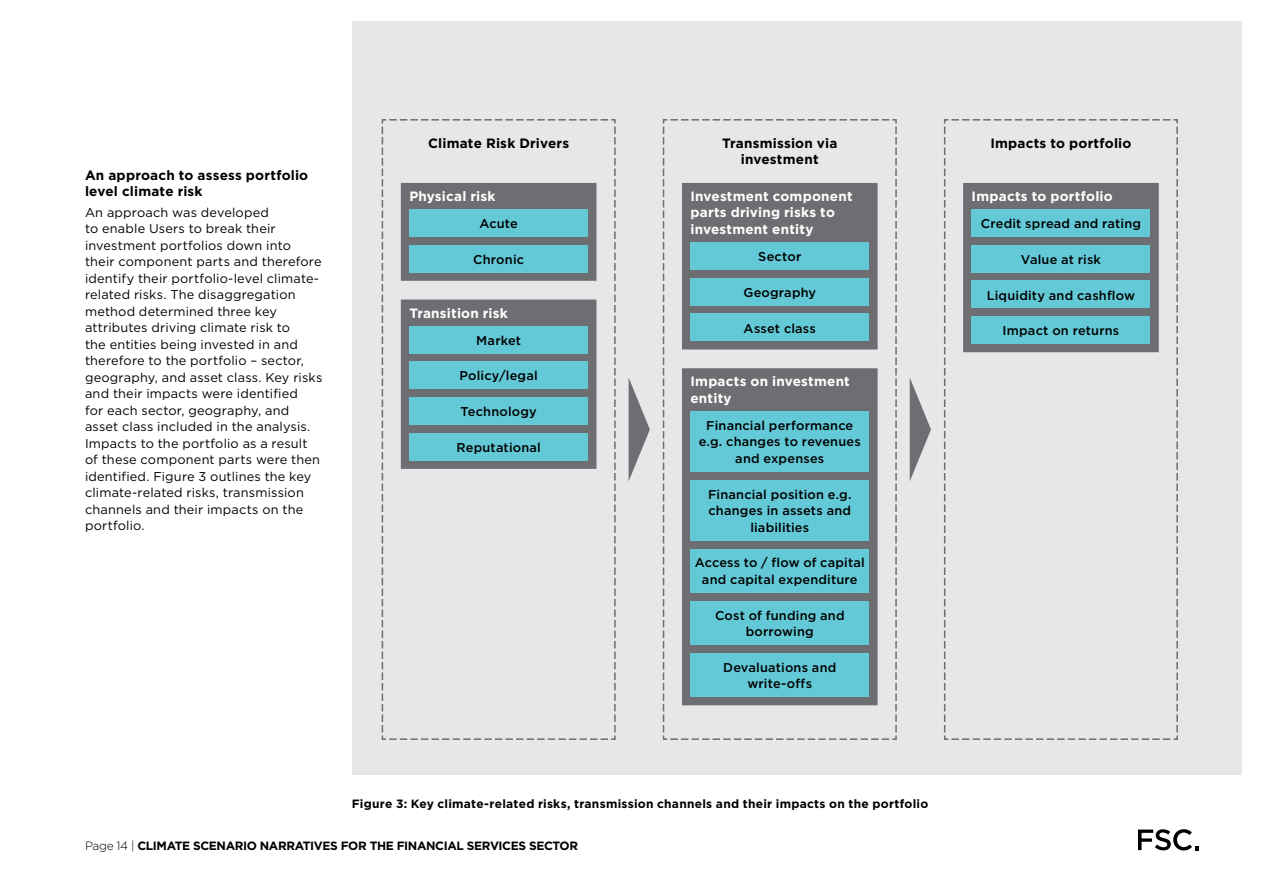
<style>
.page{position:relative;width:1263px;height:893px;background:#fff}
.page>*{position:absolute;margin:0;border:0;box-sizing:border-box;transform-origin:0 0}
.t1{font:700 13.5px/16.5px "Gotham";letter-spacing:.015em;color:#fff}
.t2{font:700 13.5px/16.5px "Gotham";letter-spacing:.015em;color:#000}
.t3{font:12.75px/16.5px "Gotham";letter-spacing:.015em;color:#000}
.t4{font:500 12.75px/16.5px "Gotham";letter-spacing:.015em;color:#000;text-align:center}
.t5{font:700 12px "Gotham";letter-spacing:.015em;color:#000}
.t6{font:700 12px "Gotham";letter-spacing:-.03em;color:#000}
.s1{font-weight:300}
</style>
<div class="page">
<div style="left:352px;top:21px;width:890px;height:754px;background:#e6e7e8"></div>
<svg style="left:381px;top:119px;width:235px;height:621px"></svg>
<svg style="left:662px;top:119px;width:235px;height:621px"></svg>
<svg style="left:944px;top:119px;width:234px;height:621px"></svg>
<div style="left:401px;top:183px;width:195px;height:98px;background:#6d6e71"></div>
<div style="left:409px;top:209px;width:179px;height:28px;background:#63c9d7"></div>
<div style="left:409px;top:245px;width:179px;height:27px;background:#63c9d7"></div>
<div style="left:401px;top:300px;width:195px;height:169px;background:#6d6e71"></div>
<div style="left:409px;top:326px;width:179px;height:27px;background:#63c9d7"></div>
<div style="left:409px;top:362px;width:179px;height:27px;background:#63c9d7"></div>
<div style="left:409px;top:397px;width:179px;height:28px;background:#63c9d7"></div>
<div style="left:409px;top:433px;width:179px;height:27px;background:#63c9d7"></div>
<div style="left:682px;top:183px;width:196px;height:166px;background:#6d6e71"></div>
<div style="left:690px;top:242px;width:179px;height:28px;background:#63c9d7"></div>
<div style="left:690px;top:278px;width:179px;height:27px;background:#63c9d7"></div>
<div style="left:690px;top:314px;width:179px;height:27px;background:#63c9d7"></div>
<div style="left:682px;top:368px;width:196px;height:337px;background:#6d6e71"></div>
<div style="left:690px;top:411px;width:179px;height:60px;background:#63c9d7"></div>
<div style="left:690px;top:480px;width:179px;height:60px;background:#63c9d7"></div>
<div style="left:690px;top:549px;width:179px;height:43px;background:#63c9d7"></div>
<div style="left:690px;top:601px;width:179px;height:44px;background:#63c9d7"></div>
<div style="left:690px;top:653px;width:179px;height:44px;background:#63c9d7"></div>
<div style="left:963px;top:183px;width:196px;height:169px;background:#6d6e71"></div>
<div style="left:972px;top:209px;width:178px;height:28px;background:#63c9d7"></div>
<div style="left:972px;top:245px;width:178px;height:27px;background:#63c9d7"></div>
<div style="left:972px;top:281px;width:178px;height:27px;background:#63c9d7"></div>
<div style="left:972px;top:316px;width:178px;height:28px;background:#63c9d7"></div>
<svg style="left:629px;top:379px;width:21px;height:101px"></svg>
<svg style="left:910px;top:378px;width:21px;height:103px"></svg>
<svg style="left:1138px;top:829px;width:61px;height:21px"></svg>
<p class="t2" style="left:85px;top:166px;width:225px">An approach to assess portfolio level climate risk</p>
<p class="t3" style="left:85px;top:204px;width:239px">An approach was developed<br>to enable Users to break their investment portfolios down into their component parts and therefore identify their portfolio-level climate&shy;related risks. The disaggregation method determined three key attributes driving climate risk to<br>the entities being invested in and therefore to the portfolio – sector, geography, and asset class. Key risks and their impacts were identified<br>for each sector, geography, and asset class included in the analysis.<br>Impacts to the portfolio as a result of these component parts were then identified. Figure 3 outlines the key climate-related risks, transmission channels and their impacts on the portfolio.</p>
<p class="t2" style="left:428px;top:134px;width:142px">Climate Risk Drivers</p>
<p class="t1" style="left:409px;top:187px;width:88px">Physical risk</p>
<p class="t4" style="left:479px;top:215px;width:40px">Acute</p>
<p class="t4" style="left:473px;top:251px;width:52px">Chronic</p>
<p class="t1" style="left:409px;top:304px;width:100px">Transition risk</p>
<p class="t4" style="left:476px;top:332px;width:46px">Market</p>
<p class="t4" style="left:460px;top:367px;width:80px">Policy/legal</p>
<p class="t4" style="left:461px;top:403px;width:78px">Technology</p>
<p class="t4" style="left:456px;top:439px;width:86px">Reputational</p>
<p class="t2" style="left:722px;top:134px;width:117px;text-align:center">Transmission via investment</p>
<p class="t1" style="left:690px;top:187px;width:164px">Investment component parts driving risks to investment entity</p>
<p class="t4" style="left:758px;top:248px;width:44px">Sector</p>
<p class="t4" style="left:743px;top:284px;width:74px">Geography</p>
<p class="t4" style="left:744px;top:320px;width:74px">Asset class</p>
<p class="t1" style="left:690px;top:373px;width:161px">Impacts on investment entity</p>
<p class="t4" style="left:699px;top:417px;width:164px">Financial performance e.g. changes to revenues and expenses</p>
<p class="t4" style="left:708px;top:486px;width:145px">Financial position e.g. changes in assets and liabilities</p>
<p class="t4" style="left:695px;top:554px;width:172px">Access to / flow of capital and capital expenditure</p>
<p class="t4" style="left:715px;top:607px;width:131px">Cost of funding and borrowing</p>
<p class="t4" style="left:723px;top:659px;width:115px">Devaluations and write-offs</p>
<p class="t5" style="left:352px;top:797px;width:578px">Figure 3: Key climate-related risks, transmission channels and their impacts on the portfolio</p>
<p class="t6" style="left:85px;top:839px;width:495px"><span class="s1">Page 14 |</span> CLIMATE SCENARIO NARRATIVES FOR THE FINANCIAL SERVICES SECTOR</p>
<p class="t2" style="left:990px;top:134px;width:143px">Impacts to portfolio</p>
<p class="t1" style="left:972px;top:187px;width:143px">Impacts to portfolio</p>
<p class="t4" style="left:981px;top:215px;width:162px">Credit spread and rating</p>
<p class="t4" style="left:1021px;top:251px;width:82px">Value at risk</p>
<p class="t4" style="left:987px;top:287px;width:150px">Liquidity and cashflow</p>
<p class="t4" style="left:1002px;top:322px;width:118px">Impact on returns</p>
</div>
